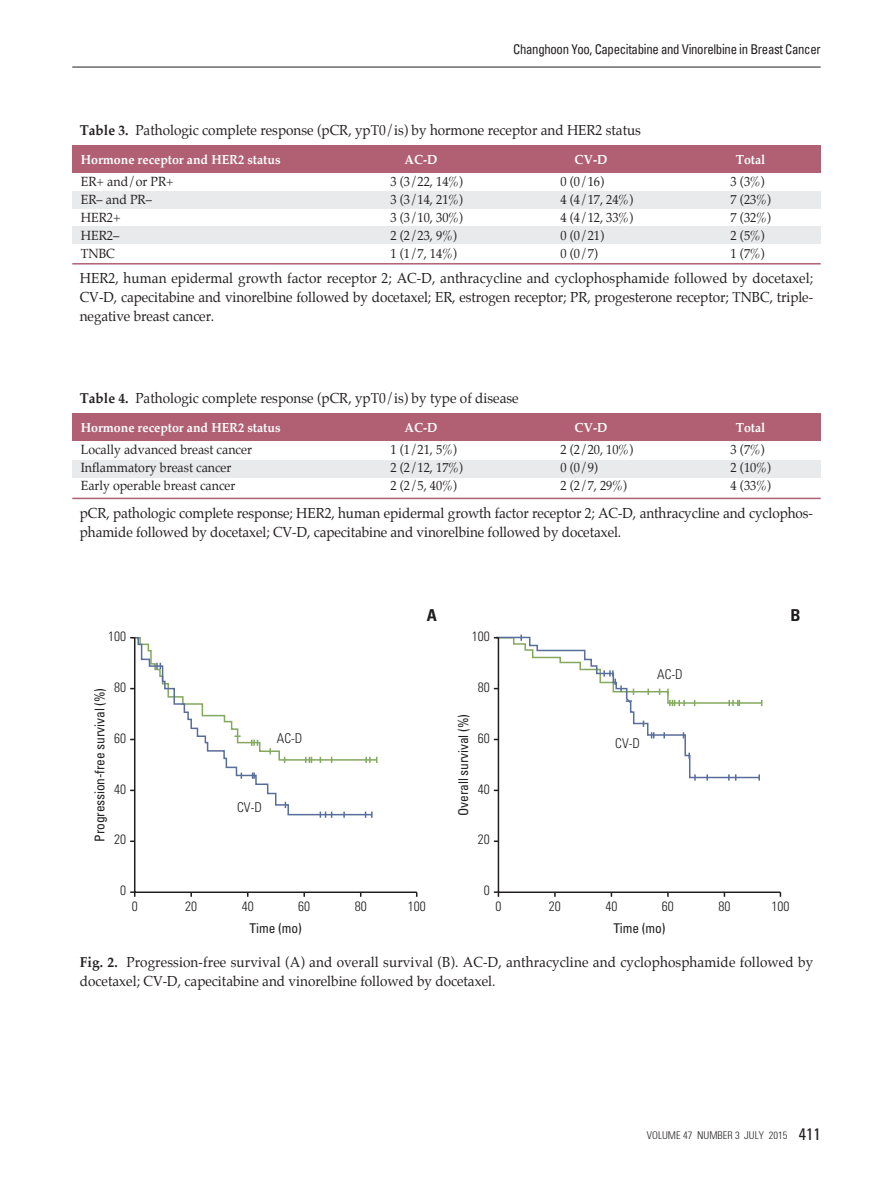
<style>
.page{position:relative;width:893px;height:1191px;background:#fff}
.page>*{position:absolute;margin:0;border:0;box-sizing:border-box;transform-origin:0 0}
.t1{font:700 condensed 16.5px "Univers";color:#211e1e}
.t2{font:14.25px/18.8px "Palatino";color:#231f20;scale:.95 1}
.t3{font:300 condensed 13.5px "Univers";color:#211e1e}
.t4{font:condensed 13.5px "Univers";letter-spacing:-.01em;color:#211e1e}
.t5{font:condensed 13.5px "Univers";letter-spacing:-.025em;color:#231f20;scale:.95 1}
.t6{font:13.05px "Palatino";color:#231f20;scale:.95 1}
.t7{font:700 13.05px "Palatino";color:#fff;scale:.95 1}
.t8{font:300 condensed 10.5px "Univers";color:#231f20}
.s1{font-weight:700}
.s2{font-weight:400;font-size:16.5px}
</style>
<div class="page">
<hr style="left:72px;top:67px;width:749px;height:1px;background:#231f20">
<div style="left:72px;top:191px;width:749px;height:17px;background:#e9eaeb"></div>
<div style="left:72px;top:226px;width:749px;height:17px;background:#e9eaeb"></div>
<div style="left:72px;top:145px;width:749px;height:28px;background:#b06072"></div>
<hr style="left:72px;top:263px;width:749px;height:1px;background:#b06072">
<div style="left:72px;top:461px;width:749px;height:17px;background:#e9eaeb"></div>
<div style="left:72px;top:413px;width:749px;height:28px;background:#b06072"></div>
<hr style="left:72px;top:497px;width:749px;height:2px;background:#b06072">
<svg style="left:133px;top:763px;width:285px;height:130px"></svg>
<svg style="left:130px;top:891px;width:5px;height:5px"></svg>
<svg style="left:497px;top:780px;width:285px;height:113px"></svg>
<svg style="left:494px;top:891px;width:5px;height:5px"></svg>
<svg style="left:494px;top:634px;width:269px;height:146px"></svg>
<svg style="left:252px;top:772px;width:3px;height:7px"></svg>
<svg style="left:320px;top:811px;width:12px;height:6px"></svg>
<svg style="left:343px;top:811px;width:2px;height:6px"></svg>
<svg style="left:365px;top:811px;width:8px;height:6px"></svg>
<svg style="left:130px;top:636px;width:248px;height:127px"></svg>
<p class="t5" style="left:513px;top:41px;width:325px">Changhoon Yoo, Capecitabine and Vinorelbine in Breast Cancer</p>
<p class="t2" style="left:80px;top:122px;width:592px"><span class="s1">Table 3.</span> Pathologic complete response (pCR, ypT0/is) by hormone receptor and HER2 status</p>
<p class="t7" style="left:81px;top:153px;width:212px">Hormone receptor and HER2 status</p>
<p class="t7" style="left:404px;top:153px;width:36px">AC-D</p>
<p class="t7" style="left:575px;top:153px;width:36px">CV-D</p>
<p class="t7" style="left:736px;top:153px;width:33px">Total</p>
<p class="t6" style="left:81px;top:176px;width:99px">ER+ and/or PR+</p>
<p class="t6" style="left:390px;top:176px;width:78px">3 (3/22, 14%)</p>
<p class="t6" style="left:560px;top:176px;width:47px">0 (0/16)</p>
<p class="t6" style="left:731px;top:176px;width:37px">3 (3%)</p>
<p class="t6" style="left:81px;top:194px;width:76px">ER– and PR–</p>
<p class="t6" style="left:390px;top:194px;width:78px">3 (3/14, 21%)</p>
<p class="t6" style="left:560px;top:194px;width:78px">4 (4/17, 24%)</p>
<p class="t6" style="left:731px;top:194px;width:44px">7 (23%)</p>
<p class="t6" style="left:81px;top:212px;width:43px">HER2+</p>
<p class="t6" style="left:390px;top:212px;width:78px">3 (3/10, 30%)</p>
<p class="t6" style="left:560px;top:212px;width:78px">4 (4/12, 33%)</p>
<p class="t6" style="left:731px;top:212px;width:44px">7 (32%)</p>
<p class="t6" style="left:81px;top:230px;width:42px">HER2–</p>
<p class="t6" style="left:390px;top:230px;width:71px">2 (2/23, 9%)</p>
<p class="t6" style="left:560px;top:230px;width:47px">0 (0/21)</p>
<p class="t6" style="left:731px;top:230px;width:37px">2 (5%)</p>
<p class="t6" style="left:81px;top:248px;width:38px">TNBC</p>
<p class="t6" style="left:390px;top:248px;width:71px">1 (1/7, 14%)</p>
<p class="t6" style="left:560px;top:248px;width:41px">0 (0/7)</p>
<p class="t6" style="left:731px;top:248px;width:37px">1 (7%)</p>
<p class="t2" style="left:80px;top:270px;width:773px;text-align:justify">HER2, human epidermal growth factor receptor 2; AC-D, anthracycline and cyclophosphamide followed by docetaxel; CV-D, capecitabine and vinorelbine followed by docetaxel; ER, estrogen receptor; PR, progesterone receptor; TNBC, triple&shy;negative breast cancer.</p>
<p class="t2" style="left:80px;top:390px;width:463px"><span class="s1">Table 4.</span> Pathologic complete response (pCR, ypT0/is) by type of disease</p>
<p class="t7" style="left:81px;top:421px;width:212px">Hormone receptor and HER2 status</p>
<p class="t7" style="left:404px;top:421px;width:36px">AC-D</p>
<p class="t7" style="left:575px;top:421px;width:36px">CV-D</p>
<p class="t7" style="left:736px;top:421px;width:33px">Total</p>
<p class="t6" style="left:81px;top:443px;width:182px">Locally advanced breast cancer</p>
<p class="t6" style="left:390px;top:443px;width:71px">1 (1/21, 5%)</p>
<p class="t6" style="left:560px;top:443px;width:78px">2 (2/20, 10%)</p>
<p class="t6" style="left:731px;top:443px;width:37px">3 (7%)</p>
<p class="t6" style="left:81px;top:461px;width:160px">Inflammatory breast cancer</p>
<p class="t6" style="left:390px;top:461px;width:78px">2 (2/12, 17%)</p>
<p class="t6" style="left:560px;top:461px;width:41px">0 (0/9)</p>
<p class="t6" style="left:731px;top:461px;width:44px">2 (10%)</p>
<p class="t6" style="left:81px;top:479px;width:164px">Early operable breast cancer</p>
<p class="t6" style="left:390px;top:479px;width:71px">2 (2/5, 40%)</p>
<p class="t6" style="left:560px;top:479px;width:71px">2 (2/7, 29%)</p>
<p class="t6" style="left:731px;top:479px;width:44px">4 (33%)</p>
<p class="t2" style="left:80px;top:504px;width:773px">pCR, pathologic complete response; HER2, human epidermal growth factor receptor 2; AC-D, anthracycline and cyclophos&shy;phamide followed by docetaxel; CV-D, capecitabine and vinorelbine followed by docetaxel.</p>
<p class="t1" style="left:427px;top:604px;width:12px">A</p>
<p class="t1" style="left:790px;top:604px;width:12px">B</p>
<p class="t3" style="left:108px;top:628px;width:19px">100</p>
<p class="t3" style="left:472px;top:628px;width:19px">100</p>
<p class="t3" style="left:657px;top:665px;width:27px">AC-D</p>
<p class="t3" style="left:114px;top:679px;width:13px">80</p>
<p class="t4" style="left:91px;top:841px;width:155px;rotate:-90deg">Progression-free survival (%)</p>
<p class="t3" style="left:114px;top:729px;width:13px">60</p>
<p class="t3" style="left:114px;top:780px;width:13px">40</p>
<p class="t3" style="left:114px;top:831px;width:13px">20</p>
<p class="t3" style="left:277px;top:729px;width:27px">AC-D</p>
<p class="t3" style="left:237px;top:799px;width:26px">CV-D</p>
<p class="t3" style="left:478px;top:679px;width:13px">80</p>
<p class="t4" style="left:455px;top:815px;width:103px;rotate:-90deg">Overall survival (%)</p>
<p class="t3" style="left:478px;top:729px;width:13px">60</p>
<p class="t3" style="left:478px;top:780px;width:13px">40</p>
<p class="t3" style="left:478px;top:831px;width:13px">20</p>
<p class="t3" style="left:615px;top:735px;width:26px">CV-D</p>
<p class="t3" style="left:120px;top:882px;width:7px">0</p>
<p class="t3" style="left:484px;top:882px;width:7px">0</p>
<p class="t3" style="left:132px;top:898px;width:7px">0</p>
<p class="t3" style="left:185px;top:898px;width:13px">20</p>
<p class="t3" style="left:242px;top:898px;width:13px">40</p>
<p class="t3" style="left:298px;top:898px;width:13px">60</p>
<p class="t3" style="left:355px;top:898px;width:13px">80</p>
<p class="t3" style="left:408px;top:898px;width:19px">100</p>
<p class="t3" style="left:495px;top:898px;width:7px">0</p>
<p class="t3" style="left:549px;top:898px;width:13px">20</p>
<p class="t3" style="left:605px;top:898px;width:13px">40</p>
<p class="t3" style="left:662px;top:898px;width:13px">60</p>
<p class="t3" style="left:718px;top:898px;width:13px">80</p>
<p class="t3" style="left:771px;top:898px;width:19px">100</p>
<p class="t4" style="left:250px;top:919px;width:54px">Time (mo)</p>
<p class="t4" style="left:613px;top:919px;width:54px">Time (mo)</p>
<p class="t2" style="left:80px;top:954px;width:773px"><span class="s1">Fig. 2.</span> Progression-free survival (A) and overall survival (B). AC-D, anthracycline and cyclophosphamide followed by docetaxel; CV-D, capecitabine and vinorelbine followed by docetaxel.</p>
<p class="t8" style="left:647px;top:1129px;width:175px">VOLUME 47 NUMBER 3 JULY 2015 <span class="s2">411</span></p>
</div>
